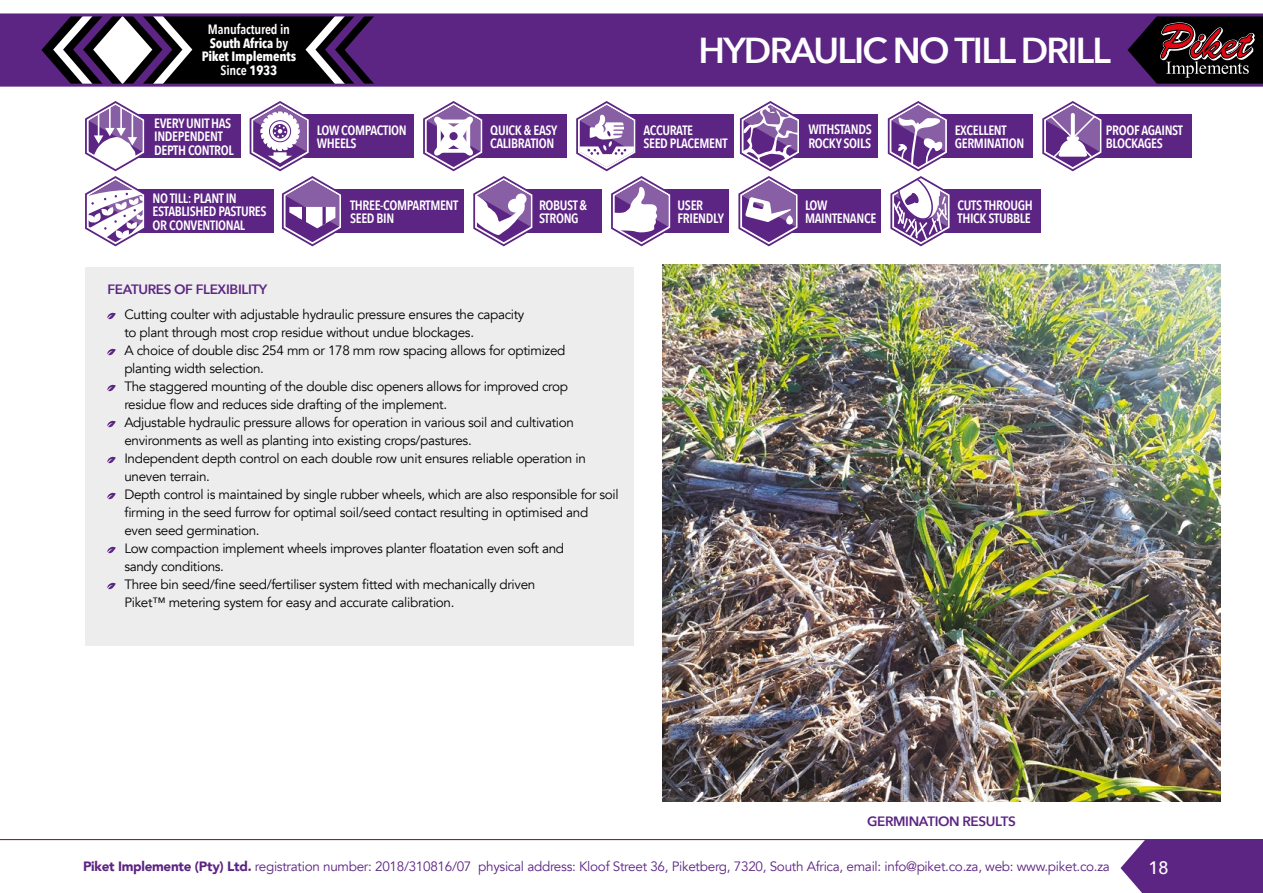
<style>
.page{position:relative;width:1263px;height:893px;background:#fff}
.page>*{position:absolute;margin:0;border:0;box-sizing:border-box;transform-origin:0 0}
.t1{font:600 36px "Avenir Next";letter-spacing:-.05em;color:#fff}
.t2{font:500 18px "Avenir";color:#fff}
.t3{font:13.5px/18px "Avenir";letter-spacing:-.025em;color:#000}
.t4{font:600 13.5px/13.5px "Avenir Next Condensed";letter-spacing:-.025em;color:#fff}
.t5{font:13.5px "Avenir";letter-spacing:-.02em;color:#5c2483}
.t6{font:700 13.5px/13.5px "Avenir Next Condensed";letter-spacing:-.01em;color:#fff;text-align:center}
.t7{font:600 13.5px "Avenir Next";letter-spacing:-.025em;color:#5c2483}
.s1{font-weight:600}
.s2{font-weight:900}
</style>
<div class="page">
<div style="left:85px;top:267px;width:549px;height:378px;background:#ededed"></div>
<svg style="left:107px;top:312px;width:9px;height:7px"></svg>
<svg style="left:107px;top:348px;width:9px;height:7px"></svg>
<svg style="left:107px;top:384px;width:9px;height:7px"></svg>
<svg style="left:107px;top:420px;width:9px;height:7px"></svg>
<svg style="left:107px;top:456px;width:9px;height:7px"></svg>
<svg style="left:107px;top:492px;width:9px;height:7px"></svg>
<svg style="left:107px;top:546px;width:9px;height:7px"></svg>
<svg style="left:107px;top:582px;width:9px;height:7px"></svg>
<div style="left:934px;top:189px;width:107px;height:44px;background:#5c2483"></div>
<div style="left:1085px;top:114px;width:107px;height:44px;background:#5c2483"></div>
<div style="left:518px;top:189px;width:83px;height:44px;background:#5c2483"></div>
<div style="left:325px;top:189px;width:138px;height:44px;background:#5c2483"></div>
<div style="left:783px;top:189px;width:98px;height:44px;background:#5c2483"></div>
<div style="left:470px;top:114px;width:97px;height:44px;background:#5c2483"></div>
<div style="left:125px;top:189px;width:148px;height:44px;background:#5c2483"></div>
<div style="left:622px;top:114px;width:111px;height:44px;background:#5c2483"></div>
<div style="left:788px;top:114px;width:90px;height:44px;background:#5c2483"></div>
<div style="left:294px;top:114px;width:119px;height:44px;background:#5c2483"></div>
<div style="left:128px;top:114px;width:113px;height:44px;background:#5c2483"></div>
<div style="left:933px;top:114px;width:100px;height:44px;background:#5c2483"></div>
<div style="left:654px;top:189px;width:75px;height:44px;background:#5c2483"></div>
<svg style="left:1042px;top:101px;width:60px;height:71px"></svg>
<svg style="left:249px;top:101px;width:92px;height:146px"></svg>
<svg style="left:423px;top:101px;width:110px;height:146px"></svg>
<svg style="left:738px;top:101px;width:61px;height:146px"></svg>
<svg style="left:576px;top:101px;width:95px;height:146px"></svg>
<svg style="left:887px;top:101px;width:63px;height:146px"></svg>
<svg style="left:85px;top:101px;width:60px;height:146px"></svg>
<div style="left:1078px;top:15px;width:185px;height:70px;background:#000"></div>
<div style="left:404px;top:16px;width:753px;height:68px;background:#5c2483"></div>
<svg style="left:0;top:16px;width:404px;height:68px;background:#433150"></svg>
<svg style="left:1160px;top:22px;width:95px;height:62px"></svg>
<hr style="left:0;top:13px;width:1263px;height:3px;background:#5c2483">
<hr style="left:0;top:84px;width:1263px;height:3px;background:#5c2483">
<hr style="left:0;top:839px;width:1263px;height:1px;background:#5c2483">
<svg style="left:1120px;top:840px;width:143px;height:53px;background:#69368d"></svg>
<img style="left:662px;top:265px;width:558px;height:536px">
<p class="t6" style="left:202px;top:23px;width:96px"><span class="s1">Manufactured in<br></span>South Africa <span class="s1">by<br></span>Piket Implements<br><span class="s1">Since</span> 1933</p>
<h1 class="t1" style="left:698px;top:19px;width:414px">HYDRAULIC NO TILL DRILL</h1>
<p class="t6" style="left:966px;top:36px;width:96px">South Africa <span class="s1">by<br></span>Piket Implements</p>
<p class="t4" style="left:154px;top:116px;width:81px">EVERY UNIT HAS<br>INDEPENDENT<br>DEPTH CONTROL</p>
<p class="t4" style="left:955px;top:123px;width:71px">EXCELLENT<br>GERMINATION</p>
<p class="t4" style="left:643px;top:123px;width:86px">ACCURATE<br>SEED PLACEMENT</p>
<p class="t4" style="left:808px;top:123px;width:65px">WITHSTANDS<br>ROCKY SOILS</p>
<p class="t4" style="left:490px;top:123px;width:69px">QUICK &amp; EASY<br>CALIBRATION</p>
<p class="t4" style="left:317px;top:123px;width:92px">LOW COMPACTION<br>WHEELS</p>
<p class="t4" style="left:153px;top:191px;width:115px">NO TILL: PLANT IN<br>ESTABLISHED PASTURES<br>OR CONVENTIONAL</p>
<p class="t4" style="left:350px;top:198px;width:110px">THREE-COMPARTMENT<br>SEED BIN</p>
<p class="t4" style="left:805px;top:198px;width:73px">LOW<br>MAINTENANCE</p>
<p class="t4" style="left:539px;top:198px;width:50px">ROBUST &amp;<br>STRONG</p>
<p class="t4" style="left:678px;top:198px;width:48px">USER<br>FRIENDLY</p>
<p class="t7" style="left:107px;top:278px;width:161px">FEATURES OF FLEXIBILITY</p>
<p class="t3" style="left:124px;top:306px;width:496px">Cutting coulter with adjustable hydraulic pressure ensures the capacity<br>to plant through most crop residue without undue blockages.<br>A choice of double disc 254 mm or 178 mm row spacing allows for optimized<br>planting width selection.<br>The staggered mounting of the double disc openers allows for improved crop<br>residue flow and reduces side drafting of the implement.<br>Adjustable hydraulic pressure allows for operation in various soil and cultivation environments as well as planting into existing crops/pastures.<br>Independent depth control on each double row unit ensures reliable operation in uneven terrain.<br>Depth control is maintained by single rubber wheels, which are also responsible for soil firming in the seed furrow for optimal soil/seed contact resulting in optimised and even seed germination.<br>Low compaction implement wheels improves planter floatation even soft and<br>sandy conditions.<br>Three bin seed/fine seed/fertiliser system fitted with mechanically driven<br>Piket™ metering system for easy and accurate calibration.</p>
<p class="t4" style="left:957px;top:198px;width:77px">CUTS THROUGH<br>THICK STUBBLE</p>
<p class="t4" style="left:1106px;top:123px;width:79px">PROOF AGAINST<br>BLOCKAGES</p>
<p class="t7" style="left:867px;top:809px;width:150px">GERMINATION RESULTS</p>
<p class="t5" style="left:83px;top:858px;width:1028px"><span class="s2">Piket Implemente (Pty) Ltd.</span> registration number: 2018/310816/07 physical address: Kloof Street 36, Piketberg, 7320, South Africa, email: info@piket.co.za, web: www.piket.co.za</p>
<h2 class="t2" style="left:1148px;top:852px;width:22px">18</h2>
</div>
